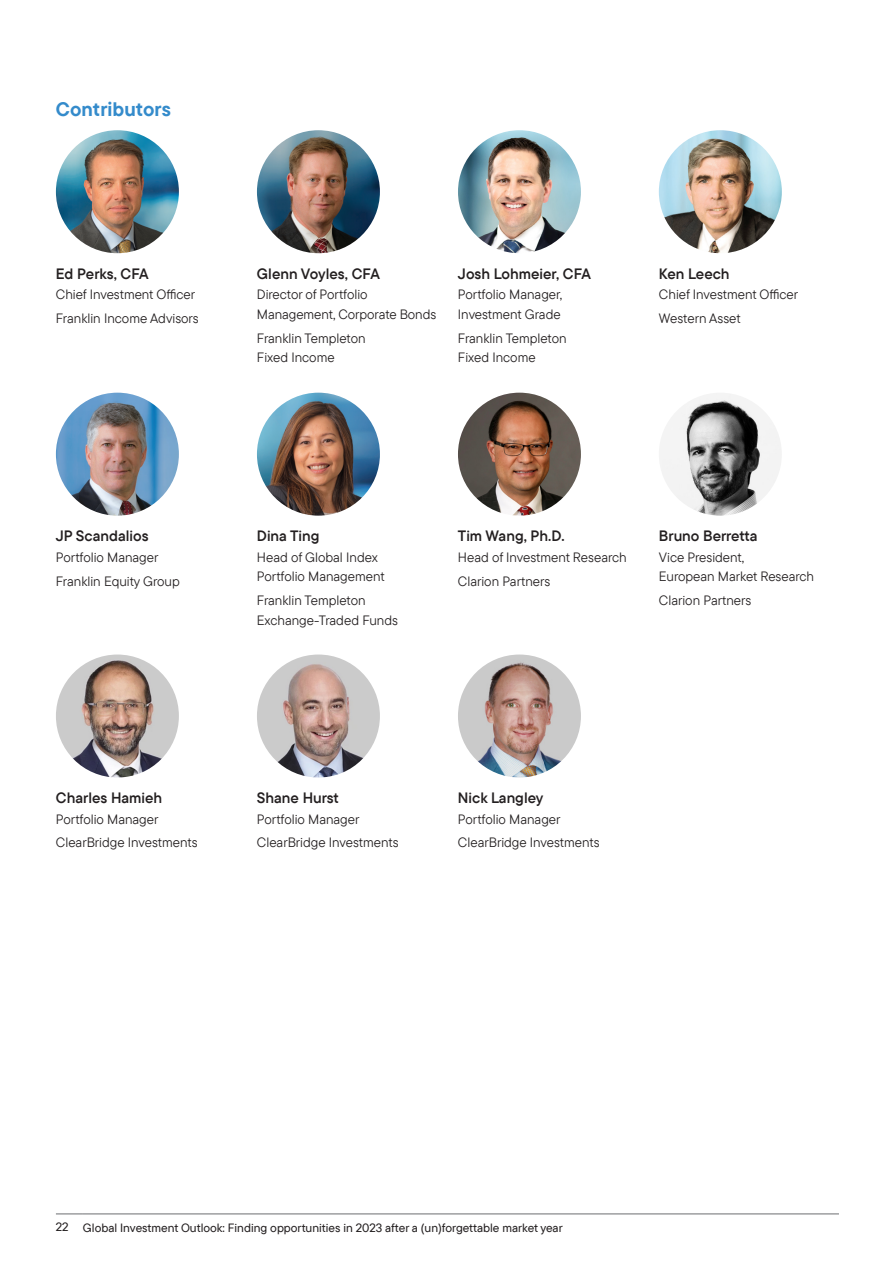
<style>
.page{position:relative;width:893px;height:1263px;background:#fff}
.page>*{position:absolute;margin:0;border:0;box-sizing:border-box;transform-origin:0 0}
.Body{font:700 19.5px "TT Commons Pro";letter-spacing:.005em;color:#348bcb}
.Contributor_list_nam{font:15px "TT Commons Pro Db";color:#231f20}
.Contributor_title{font:13.5px/19.5px "TT Commons Pro";color:#231f20}
.t1{font:500 12px "TT Commons Pro";color:#231f20}
</style>
<div class="page">
<svg style="left:56px;top:1214px;width:27px;height:1px"></svg>
<hr style="left:83px;top:1214px;width:756px;height:1px;background:#6c6d70">
<img style="left:458px;top:393px;width:123px;height:123px;border-radius:61px">
<img style="left:56px;top:130px;width:123px;height:123px;border-radius:61px">
<img style="left:56px;top:393px;width:123px;height:123px;border-radius:61px">
<img style="left:56px;top:654px;width:123px;height:123px;border-radius:61px">
<img style="left:257px;top:130px;width:123px;height:123px;border-radius:61px">
<img style="left:257px;top:393px;width:123px;height:123px;border-radius:61px">
<img style="left:257px;top:654px;width:123px;height:123px;border-radius:61px">
<img style="left:458px;top:130px;width:123px;height:123px;border-radius:61px">
<img style="left:458px;top:654px;width:123px;height:123px;border-radius:61px">
<img style="left:659px;top:130px;width:123px;height:123px;border-radius:61px">
<img style="left:659px;top:393px;width:123px;height:123px;border-radius:61px">
<p class="Body" style="left:56px;top:94px;width:117px">Contributors</p>
<p class="Contributor_list_nam" style="left:56px;top:262px;width:94px">Ed Perks, CFA</p>
<p class="Contributor_title" style="left:56px;top:285px;width:141px">Chief Investment Officer</p>
<p class="Contributor_title" style="left:56px;top:309px;width:144px">Franklin Income Advisors</p>
<p class="Contributor_list_nam" style="left:257px;top:262px;width:124px">Glenn Voyles, CFA</p>
<p class="Contributor_title" style="left:257px;top:285px;width:181px">Director of Portfolio<br>Management, Corporate Bonds</p>
<p class="Contributor_title" style="left:257px;top:328px;width:110px">Franklin Templeton<br>Fixed Income</p>
<p class="Contributor_list_nam" style="left:458px;top:262px;width:135px">Josh Lohmeier, CFA</p>
<p class="Contributor_title" style="left:458px;top:285px;width:106px">Portfolio Manager,<br>Investment Grade</p>
<p class="Contributor_title" style="left:458px;top:328px;width:110px">Franklin Templeton<br>Fixed Income</p>
<p class="Contributor_list_nam" style="left:659px;top:262px;width:72px">Ken Leech</p>
<p class="Contributor_title" style="left:659px;top:285px;width:141px">Chief Investment Officer</p>
<p class="Contributor_title" style="left:659px;top:309px;width:83px">Western Asset</p>
<p class="Contributor_list_nam" style="left:56px;top:525px;width:94px">JP Scandalios</p>
<p class="Contributor_title" style="left:56px;top:547px;width:104px">Portfolio Manager</p>
<p class="Contributor_title" style="left:56px;top:571px;width:125px">Franklin Equity Group</p>
<p class="Contributor_list_nam" style="left:257px;top:525px;width:64px">Dina Ting</p>
<p class="Contributor_title" style="left:257px;top:547px;width:129px">Head of Global Index<br>Portfolio Management</p>
<p class="Contributor_title" style="left:257px;top:590px;width:143px">Franklin Templeton<br>Exchange-Traded Funds</p>
<p class="Contributor_list_nam" style="left:458px;top:525px;width:108px">Tim Wang, Ph.D.</p>
<p class="Contributor_title" style="left:458px;top:547px;width:170px">Head of Investment Research</p>
<p class="Contributor_title" style="left:458px;top:571px;width:94px">Clarion Partners</p>
<p class="Contributor_list_nam" style="left:659px;top:525px;width:100px">Bruno Berretta</p>
<p class="Contributor_title" style="left:659px;top:547px;width:157px">Vice President,<br>European Market Research</p>
<p class="Contributor_title" style="left:659px;top:590px;width:94px">Clarion Partners</p>
<p class="Contributor_list_nam" style="left:56px;top:787px;width:108px">Charles Hamieh</p>
<p class="Contributor_title" style="left:56px;top:809px;width:104px">Portfolio Manager</p>
<p class="Contributor_title" style="left:56px;top:833px;width:143px">ClearBridge Investments</p>
<p class="Contributor_list_nam" style="left:257px;top:787px;width:83px">Shane Hurst</p>
<p class="Contributor_title" style="left:257px;top:809px;width:104px">Portfolio Manager</p>
<p class="Contributor_title" style="left:257px;top:833px;width:143px">ClearBridge Investments</p>
<p class="Contributor_list_nam" style="left:458px;top:787px;width:87px">Nick Langley</p>
<p class="Contributor_title" style="left:458px;top:809px;width:104px">Portfolio Manager</p>
<p class="Contributor_title" style="left:458px;top:833px;width:143px">ClearBridge Investments</p>
<p class="t1" style="left:56px;top:1219px;width:508px">22 Global Investment Outlook: Finding opportunities in 2023 after a (un)forgettable market year</p>
</div>
